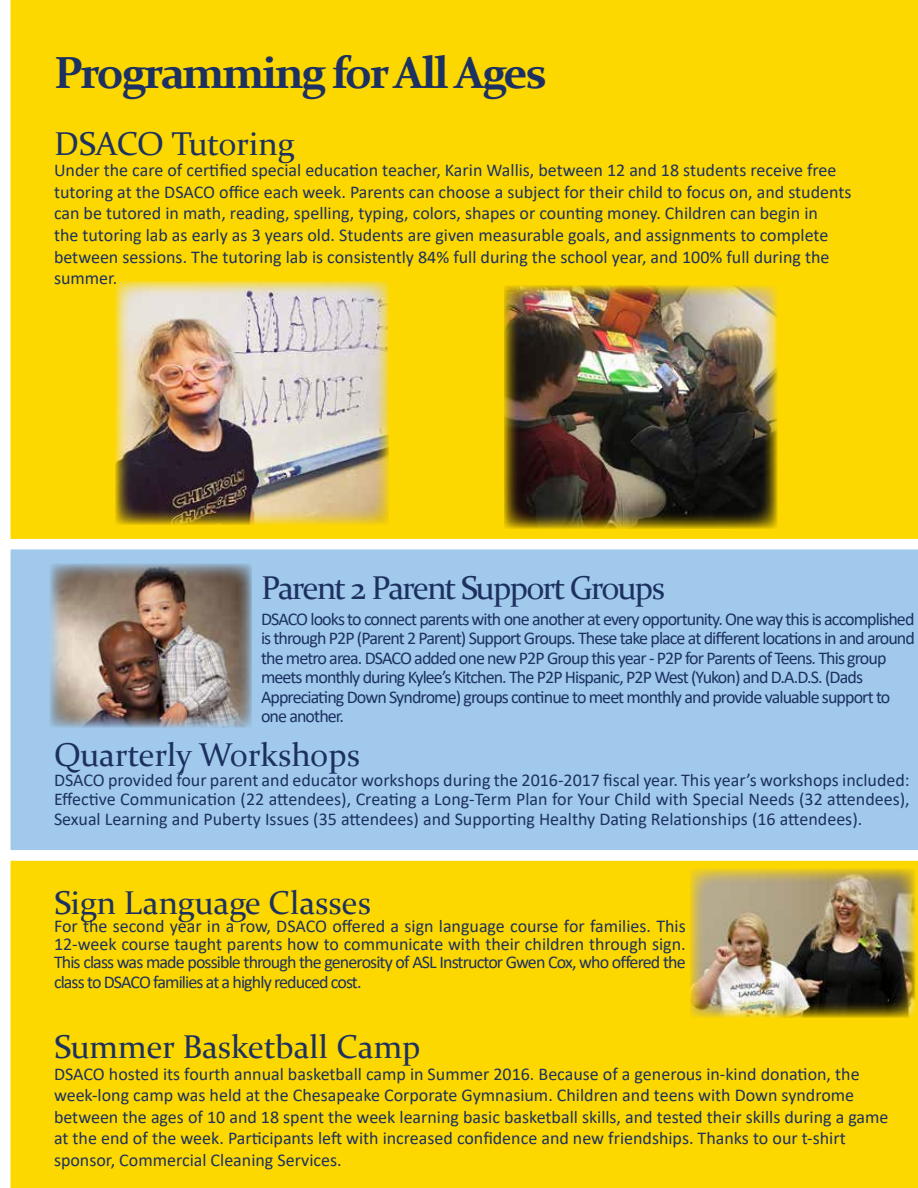
<style>
.page{position:relative;width:918px;height:1188px;background:#fff}
.page>*{position:absolute;margin:0;border:0;box-sizing:border-box;transform-origin:0 0}
.t1{font:700 45px "Constantia";letter-spacing:-.05em;color:#1d3160}
.t2{font:33px "Constantia";color:#1d3160}
.t3{font:33px "Constantia";letter-spacing:-.05em;color:#1d3160}
.t4{font:18px/21.6px "Calibri";color:#1d3160;text-align:justify}
.t5{font:18px/19.5px "Calibri";letter-spacing:-.05em;color:#1d3160}
</style>
<div class="page">
<div style="left:10px;top:0;width:908px;height:539px;background:#fcd700"></div>
<div style="left:10px;top:549px;width:908px;height:301px;background:#a0c9ec"></div>
<img style="left:50px;top:564px;width:202px;height:163px">
<div style="left:10px;top:860px;width:908px;height:328px;background:#fcd700"></div>
<img style="left:690px;top:869px;width:225px;height:148px">
<img style="left:115px;top:281px;width:274px;height:244px">
<img style="left:504px;top:285px;width:274px;height:244px">
<h1 class="t1" style="left:54px;top:41px;width:494px">Programming for All Ages</h1>
<h2 class="t2" style="left:54px;top:121px;width:242px">DSACO Tutoring</h2>
<p class="t4" style="left:54px;top:159px;width:799px;text-align:left">Under the care of certified special education teacher, Karin Wallis, between 12 and 18 students receive free tutoring at the DSACO office each week. Parents can choose a subject for their child to focus on, and students can be tutored in math, reading, spelling, typing, colors, shapes or counting money. Children can begin in<br>the tutoring lab as early as 3 years old. Students are given measurable goals, and assignments to complete between sessions. The tutoring lab is consistently 84% full during the school year, and 100% full during the summer.</p>
<h2 class="t3" style="left:261px;top:566px;width:406px">Parent 2 Parent Support Groups</h2>
<p class="t5" style="left:261px;top:609px;width:655px">DSACO looks to connect parents with one another at every opportunity. One way this is accomplished is through P2P (Parent 2 Parent) Support Groups. These take place at different locations in and around the metro area. DSACO added one new P2P Group this year - P2P for Parents of Teens. This group meets monthly during Kylee’s Kitchen. The P2P Hispanic, P2P West (Yukon) and D.A.D.S. (Dads Appreciating Down Syndrome) groups continue to meet monthly and provide valuable support to one another.</p>
<h2 class="t2" style="left:54px;top:733px;width:308px">Quarterly Workshops</h2>
<p class="t4" style="left:54px;top:770px;width:857px;line-height:19.5px">DSACO provided four parent and educator workshops during the 2016-2017 fiscal year. This year’s workshops included:<br>Effective Communication (22 attendees), Creating a Long-Term Plan for Your Child with Special Needs (32 attendees), Sexual Learning and Puberty Issues (35 attendees) and Supporting Healthy Dating Relationships (16 attendees).</p>
<h2 class="t2" style="left:54px;top:881px;width:319px">Sign Language Classes</h2>
<p class="t4" style="left:54px;top:917px;width:633px;line-height:18.5px">For the second year in a row, DSACO offered a sign language course for families. This 12-week course taught parents how to communicate with their children through sign.<br>This class was made possible through the generosity of ASL Instructor Gwen Cox, who offered the class to DSACO families at a highly reduced cost.</p>
<h2 class="t2" style="left:54px;top:1024px;width:368px">Summer Basketball Camp</h2>
<p class="t4" style="left:54px;top:1062px;width:836px;text-align:left">DSACO hosted its fourth annual basketball camp in Summer 2016. Because of a generous in-kind donation, the week-long camp was held at the Chesapeake Corporate Gymnasium. Children and teens with Down syndrome between the ages of 10 and 18 spent the week learning basic basketball skills, and tested their skills during a game at the end of the week. Participants left with increased confidence and new friendships. Thanks to our t-shirt sponsor, Commercial Cleaning Services.</p>
</div>
